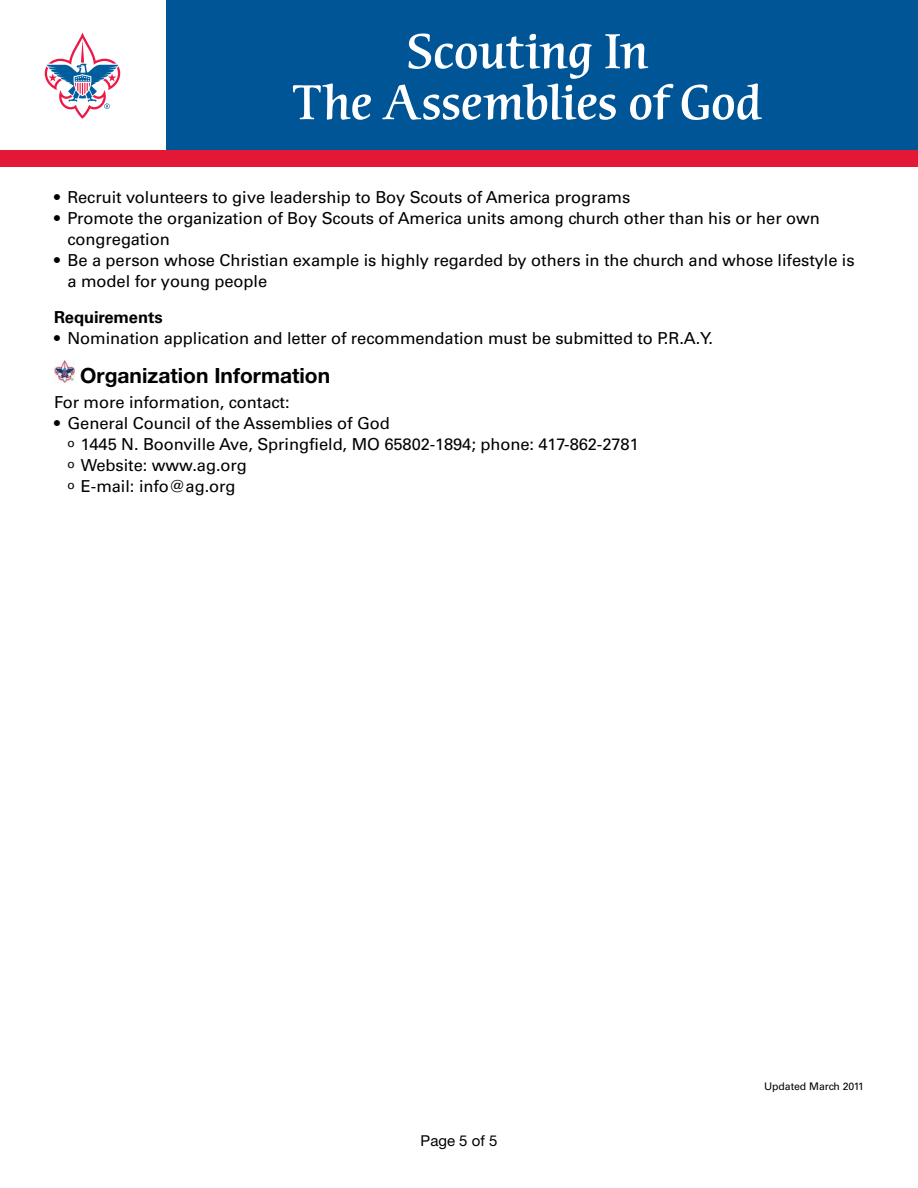
<style>
.page{position:relative;width:918px;height:1188px;background:#fff}
.page>*{position:absolute;margin:0;border:0;box-sizing:border-box;transform-origin:0 0}
.t1{font:51px/51px "Cerigo Md ITC";letter-spacing:-.005em;color:#fff;text-align:center}
.t2{font:700 21px "Helvetica Neue";color:#000}
.t3{font:16.5px/21px "Univers";letter-spacing:-.005em;color:#000}
.t4{font:700 16.5px "Univers";letter-spacing:-.005em;color:#000}
.t5{font:15px "Helvetica Neue";color:#000}
.t6{font:10.5px "Univers";letter-spacing:-.005em;color:#000}
</style>
<div class="page">
<div style="left:166px;top:0;width:752px;height:162px;background:#005596"></div>
<div style="left:0;top:150px;width:918px;height:16px;background:#e31837"></div>
<img style="left:54px;top:361px;width:20px;height:22px">
<svg style="left:45px;top:33px;width:75px;height:86px"></svg>
<h1 class="t1" style="left:293px;top:27px;width:471px">Scouting In<br>The Assemblies of God</h1>
<p class="t3" style="left:54px;top:186px;width:578px">• Recruit volunteers to give leadership to Boy Scouts of America programs</p>
<p class="t3" style="left:67px;top:207px;width:754px;text-indent:-13px">• Promote the organization of Boy Scouts of America units among church other than his or her own congregation</p>
<p class="t3" style="left:67px;top:249px;width:789px;text-indent:-13px">• Be a person whose Christian example is highly regarded by others in the church and whose lifestyle is a model for young people</p>
<p class="t4" style="left:54px;top:307px;width:110px">Requirements</p>
<p class="t3" style="left:54px;top:327px;width:661px">• Nomination application and letter of recommendation must be submitted to P.R.A.Y.</p>
<p class="t2" style="left:80px;top:362px;width:251px">Organization Information</p>
<p class="t3" style="left:54px;top:392px;width:237px">For more information, contact:</p>
<p class="t3" style="left:68px;top:413px;width:573px;text-indent:-14px">• General Council of the Assemblies of God<br><sup>o</sup> 1445 N. Boonville Ave, Springfield, MO 65802-1894; phone: 417-862-2781 <sup>o</sup> Website: www.ag.org<br><sup>o</sup> E-mail: info@ag.org</p>
<p class="t5" style="left:421px;top:1132px;width:78px">Page 5 of 5</p>
<p class="t6" style="left:764px;top:1080px;width:101px">Updated March 2011</p>
</div>
